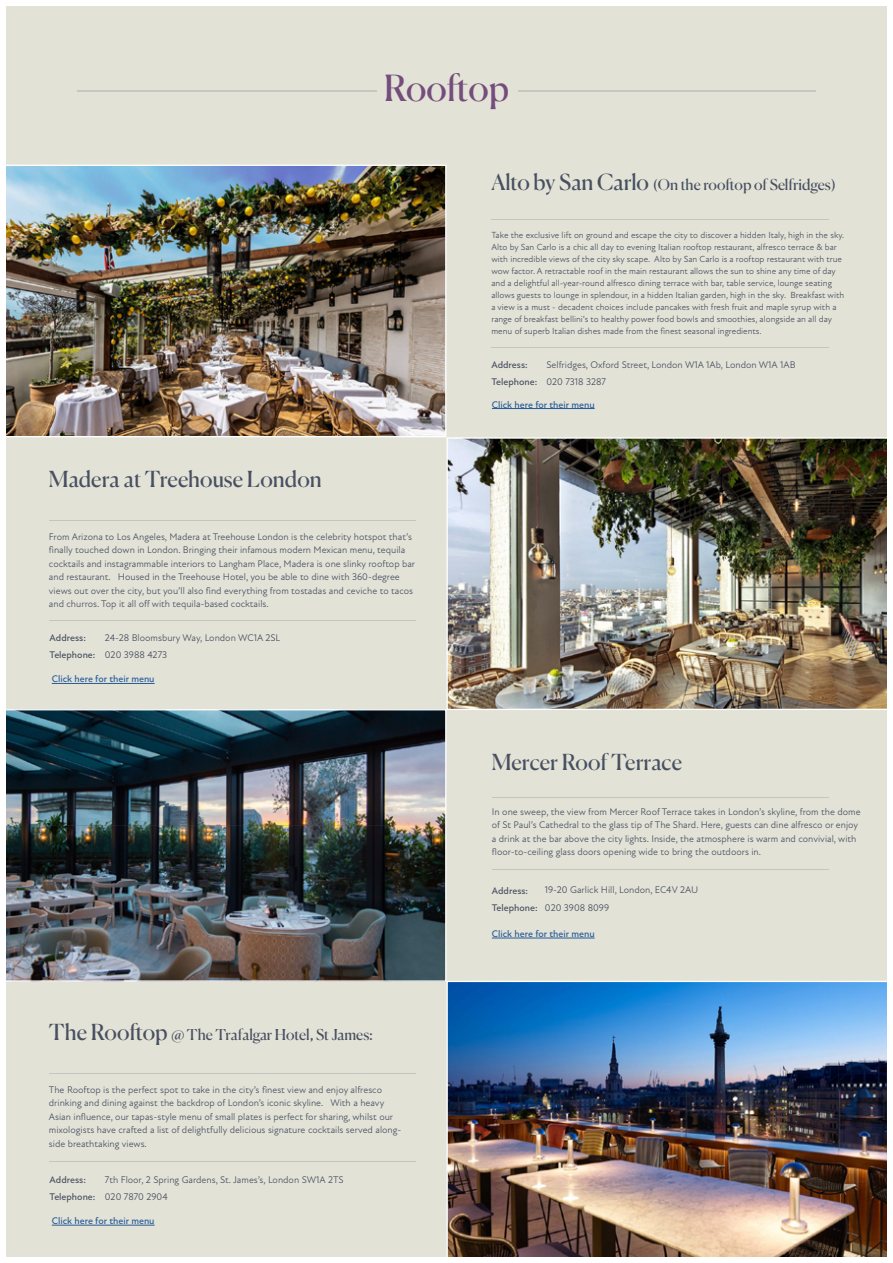
<style>
.page{position:relative;width:893px;height:1263px;background:#e2e2d6}
.page>*{position:absolute;margin:0;border:0;box-sizing:border-box;transform-origin:0 0}
.t1{font:36px "Canela";letter-spacing:-.005em;color:#754d7d}
.t2{font:22.05px "Canela";color:#474f61}
.t3{font:15px "Canela";letter-spacing:-.005em;color:#474f61}
.t4{font:9.75px/13.5px "New Atten";color:#474f61}
.t5{font:500 9.75px "New Atten";color:#275b9b}
.t6{font:500 9.75px/17.1px "New Atten";color:#474f61}
.t7{font:9px/12px "New Atten";color:#474f61}
.s1{font-size:22.05px}
</style>
<div class="page">
<div style="left:0;top:0;width:893px;height:6px;background:#fff"></div>
<hr style="left:492px;top:408px;width:103px;height:1px;background:#275b9b">
<hr style="left:52px;top:683px;width:103px;height:1px;background:#275b9b">
<hr style="left:52px;top:1225px;width:103px;height:1px;background:#275b9b">
<hr style="left:492px;top:938px;width:103px;height:1px;background:#275b9b">
<hr style="left:491px;top:219px;width:338px;height:1px;background:#474f61">
<hr style="left:49px;top:520px;width:367px;height:1px;background:#474f61">
<hr style="left:49px;top:1073px;width:367px;height:1px;background:#474f61">
<hr style="left:49px;top:619px;width:367px;height:1px;background:#474f61">
<hr style="left:49px;top:1161px;width:367px;height:1px;background:#474f61">
<hr style="left:492px;top:797px;width:337px;height:1px;background:#474f61">
<hr style="left:492px;top:869px;width:337px;height:1px;background:#474f61">
<hr style="left:491px;top:347px;width:338px;height:1px;background:#474f61">
<img style="left:6px;top:167px;width:438px;height:268px">
<img style="left:6px;top:711px;width:438px;height:269px">
<hr style="left:50px;top:825px;width:340px;height:1px;background:#474f61">
<img style="left:448px;top:439px;width:439px;height:269px">
<img style="left:448px;top:983px;width:439px;height:274px">
<div style="left:0;top:0;width:6px;height:1262px;background:#fff"></div>
<div style="left:0;top:1257px;width:893px;height:6px;background:#fff"></div>
<div style="left:887px;top:0;width:6px;height:1262px;background:#fff"></div>
<hr style="left:78px;top:90px;width:299px;height:1px;background:#754d7d">
<hr style="left:518px;top:90px;width:297px;height:1px;background:#754d7d">
<h1 class="t1" style="left:384px;top:60px;width:127px">Rooftop</h1>
<h3 class="t3" style="left:491px;top:173px;width:346px"><span class="s1">Alto by San Carlo</span> (On the rooftop of Selfridges)</h3>
<p class="t7" style="left:491px;top:229px;width:354px">Take the exclusive lift on ground and escape the city to discover a hidden Italy, high in the sky.<br>Alto by San Carlo is a chic all day to evening Italian rooftop restaurant, alfresco terrace &amp; bar with incredible views of the city sky scape. Alto by San Carlo is a rooftop restaurant with true wow factor. A retractable roof in the main restaurant allows the sun to shine any time of day and a delightful all-year-round alfresco dining terrace with bar, table service, lounge seating allows guests to lounge in splendour, in a hidden Italian garden, high in the sky. Breakfast with a view is a must - decadent choices include pancakes with fresh fruit and maple syrup with a range of breakfast bellini’s to healthy power food bowls and smoothies, alongside an all day menu of superb Italian dishes made from the finest seasonal ingredients.</p>
<p class="t6" style="left:491px;top:356px;width:47px">Address:<br>Telephone:</p>
<p class="t4" style="left:546px;top:356px;width:251px;line-height:17.1px">Selfridges, Oxford Street, London W1A 1Ab, London W1A 1AB<br>020 7318 3287</p>
<h2 class="t2" style="left:49px;top:462px;width:274px">Madera at Treehouse London</h2>
<p class="t4" style="left:49px;top:530px;width:368px">From Arizona to Los Angeles, Madera at Treehouse London is the celebrity hotspot that’s finally touched down in London. Bringing their infamous modern Mexican menu, tequila cocktails and instagrammable interiors to Langham Place, Madera is one slinky rooftop bar and restaurant. Housed in the Treehouse Hotel, you be able to dine with 360-degree views out over the city, but you’ll also find everything from tostadas and ceviche to tacos and churros. Top it all off with tequila-based cocktails.</p>
<p class="t6" style="left:50px;top:629px;width:47px">Address:<br>Telephone:</p>
<p class="t4" style="left:105px;top:629px;width:177px;line-height:17.1px">24-28 Bloomsbury Way, London WC1A 2SL<br>020 3988 4273</p>
<p class="t5" style="left:52px;top:673px;width:104px">Click here for their menu</p>
<h3 class="t3" style="left:49px;top:1023px;width:326px"><span class="s1">The Rooftop</span> @ The Trafalgar Hotel, St James:</h3>
<p class="t4" style="left:49px;top:1083px;width:354px">The Rooftop is the perfect spot to take in the city’s finest view and enjoy alfresco drinking and dining against the backdrop of London’s iconic skyline. With a heavy Asian influence, our tapas-style menu of small plates is perfect for sharing, whilst our mixologists have crafted a list of delightfully delicious signature cocktails served along&shy;side breathtaking views.</p>
<p class="t6" style="left:50px;top:1171px;width:47px">Address:<br>Telephone:</p>
<p class="t4" style="left:105px;top:1171px;width:240px;line-height:17.1px">7th Floor, 2 Spring Gardens, St. James’s, London SW1A 2TS<br>020 7870 2904</p>
<p class="t5" style="left:52px;top:1215px;width:104px">Click here for their menu</p>
<p class="t5" style="left:492px;top:398px;width:104px">Click here for their menu</p>
<h2 class="t2" style="left:492px;top:744px;width:192px">Mercer Roof Terrace</h2>
<p class="t4" style="left:492px;top:805px;width:370px">In one sweep, the view from Mercer Roof Terrace takes in London’s skyline, from the dome of St Paul’s Cathedral to the glass tip of The Shard. Here, guests can dine alfresco or enjoy a drink at the bar above the city lights. Inside, the atmosphere is warm and convivial, with floor-to-ceiling glass doors opening wide to bring the outdoors in.</p>
<p class="t6" style="left:492px;top:882px;width:47px">Address:<br>Telephone:</p>
<p class="t4" style="left:545px;top:882px;width:155px;line-height:17.1px">19-20 Garlick Hill, London, EC4V 2AU<br>020 3908 8099</p>
<p class="t5" style="left:492px;top:928px;width:104px">Click here for their menu</p>
</div>
